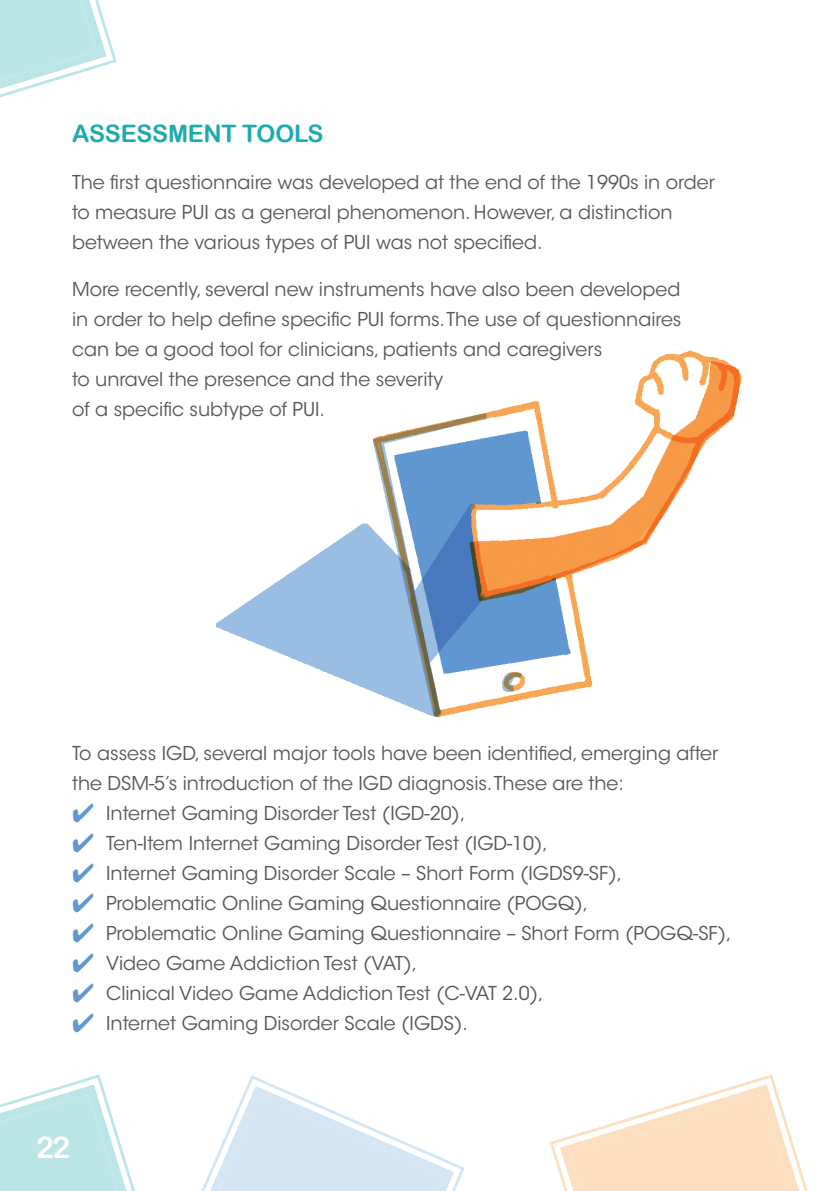
<style>
.page{position:relative;width:840px;height:1191px;background:#fff}
.page>*{position:absolute;margin:0;border:0;box-sizing:border-box;transform-origin:0 0}
.t1{font:30px "Arial Rounded MT Bold";color:#fff}
.t2{font:24px "Arial Rounded MT Bold";letter-spacing:-.01em;color:#1dabb0}
.t3{font:19px/30px "ITC Avant Garde Std";color:#57585a}
.s1{color:#6297d0}
</style>
<div class="page">
<svg style="left:0;top:1074px;width:465px;height:117px"></svg>
<svg style="left:550px;top:1074px;width:258px;height:117px"></svg>
<svg style="left:0;top:0;width:117px;height:98px"></svg>
<img style="left:216px;top:350px;width:526px;height:368px">
<p class="t2" style="left:72px;top:119px;width:253px">ASSESSMENT TOOLS</p>
<p class="t3" style="left:72px;top:168px;width:644px">The first questionnaire was developed at the end of the 1990s in order to measure PUI as a general phenomenon. However, a distinction between the various types of PUI was not specified.</p>
<p class="t3" style="left:72px;top:275px;width:610px">More recently, several new instruments have also been developed in order to help define specific PUI forms. The use of questionnaires can be a good tool for clinicians, patients and caregivers<br>to unravel the presence and the severity<br>of a specific subtype of PUI.</p>
<p class="t3" style="left:72px;top:738px;width:647px">To assess IGD, several major tools have been identified, emerging after the DSM-5’s introduction of the IGD diagnosis. These are the:</p>
<p class="t3" style="left:72px;top:798px;width:394px"><span class="s1">✔</span> Internet Gaming Disorder Test (IGD-20),</p>
<p class="t3" style="left:72px;top:828px;width:477px"><span class="s1">✔</span> Ten-Item Internet Gaming Disorder Test (IGD-10),</p>
<p class="t3" style="left:72px;top:858px;width:551px"><span class="s1">✔</span> Internet Gaming Disorder Scale – Short Form (IGDS9-SF),</p>
<p class="t3" style="left:72px;top:888px;width:517px"><span class="s1">✔</span> Problematic Online Gaming Questionnaire (POGQ),</p>
<p class="t3" style="left:72px;top:918px;width:660px"><span class="s1">✔</span> Problematic Online Gaming Questionnaire – Short Form (POGQ-SF),</p>
<p class="t3" style="left:72px;top:948px;width:346px"><span class="s1">✔</span> Video Game Addiction Test (VAT),</p>
<p class="t3" style="left:72px;top:978px;width:472px"><span class="s1">✔</span> Clinical Video Game Addiction Test (C-VAT 2.0),</p>
<p class="t3" style="left:72px;top:1008px;width:397px"><span class="s1">✔</span> Internet Gaming Disorder Scale (IGDS).</p>
<h1 class="t1" style="left:36px;top:1129px;width:36px">22</h1>
</div>
